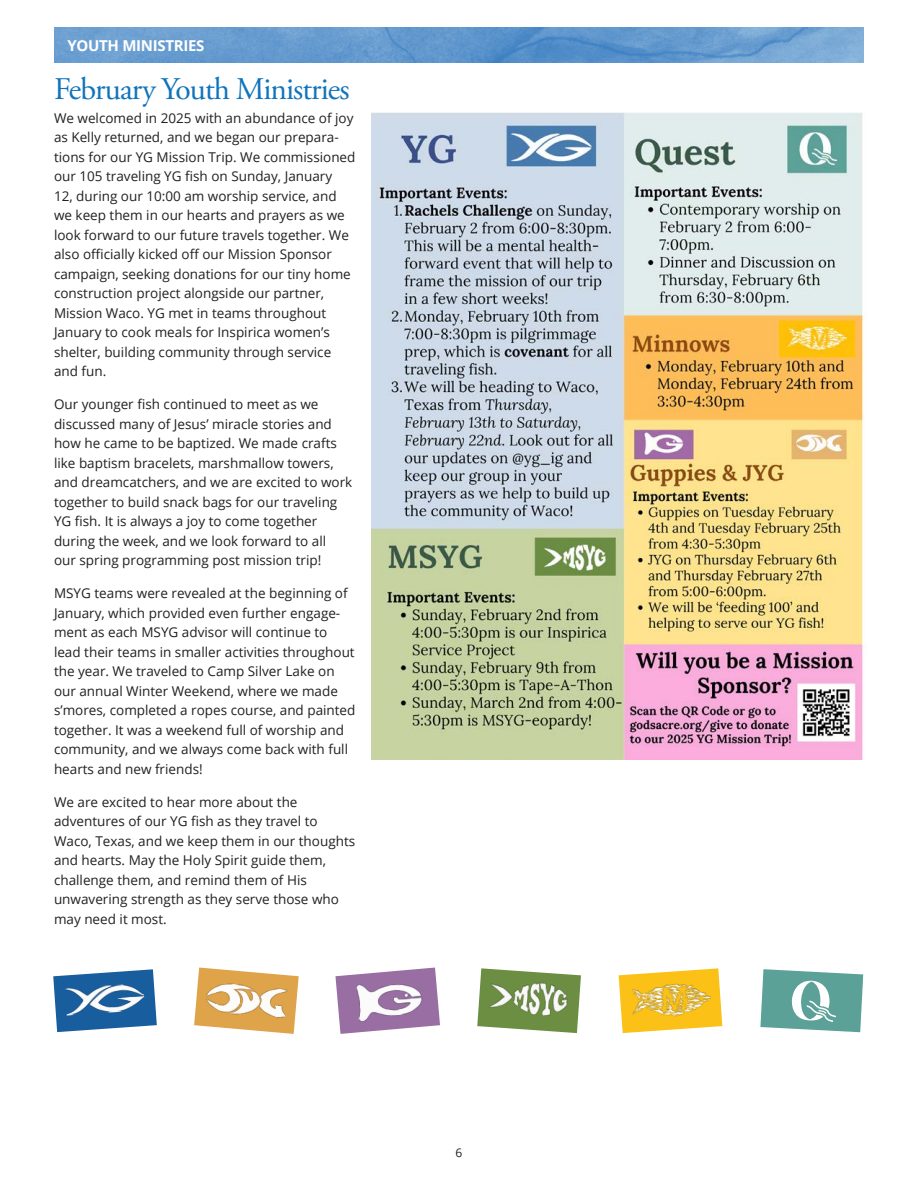
<style>
.page{position:relative;width:918px;height:1188px;background:#fff}
.page>*{position:absolute;margin:0;border:0;box-sizing:border-box;transform-origin:0 0}
._10_NEW_Head{font:31.5px "Adobe Garamond Pro";letter-spacing:-.03em;color:#1074bc}
._00_Section_Title{font:700 15px "Open Sans";letter-spacing:-.02em;color:#fff}
._50_NEW_Body{font:13.5px/19.5px "Open Sans";color:#231f20}
.t1{font:12px "Open Sans";color:#231f20}
</style>
<div class="page">
<svg style="left:54px;top:27px;width:810px;height:36px;background:#659bcf"></svg>
<img style="left:372px;top:112px;width:495px;height:647px">
<svg style="left:335px;top:968px;width:105px;height:66px"></svg>
<img style="left:356px;top:979px;width:69px;height:43px">
<svg style="left:619px;top:968px;width:103px;height:65px"></svg>
<img style="left:627px;top:977px;width:87px;height:44px">
<svg style="left:53px;top:969px;width:104px;height:63px"></svg>
<img style="left:65px;top:983px;width:80px;height:33px">
<svg style="left:760px;top:969px;width:103px;height:63px"></svg>
<svg style="left:194px;top:968px;width:105px;height:66px"></svg>
<img style="left:204px;top:979px;width:87px;height:43px">
<svg style="left:477px;top:968px;width:104px;height:65px"></svg>
<img style="left:488px;top:979px;width:82px;height:40px">
<p class="_00_Section_Title" style="left:68px;top:35px;width:138px">YOUTH MINISTRIES</p>
<p class="_10_NEW_Head" style="left:54px;top:70px;width:297px">February Youth Ministries</p>
<p class="_50_NEW_Body" style="left:54px;top:108px;width:303px">We welcomed in 2025 with an abundance of joy as Kelly returned, and we began our prepara&shy;tions for our YG Mission Trip. We commissioned our 105 traveling YG fish on Sunday, January<br>12, during our 10:00 am worship service, and we keep them in our hearts and prayers as we look forward to our future travels together. We also officially kicked off our Mission Sponsor campaign, seeking donations for our tiny home construction project alongside our partner, Mission Waco. YG met in teams throughout January to cook meals for Inspirica women’s shelter, building community through service and fun.</p>
<p class="_50_NEW_Body" style="left:54px;top:394px;width:300px">Our younger fish continued to meet as we discussed many of Jesus’ miracle stories and how he came to be baptized. We made crafts like baptism bracelets, marshmallow towers, and dreamcatchers, and we are excited to work together to build snack bags for our traveling YG fish. It is always a joy to come together during the week, and we look forward to all<br>our spring programming post mission trip!</p>
<p class="_50_NEW_Body" style="left:54px;top:583px;width:303px">MSYG teams were revealed at the beginning of January, which provided even further engage&shy;ment as each MSYG advisor will continue to lead their teams in smaller activities throughout the year. We traveled to Camp Silver Lake on our annual Winter Weekend, where we made s’mores, completed a ropes course, and painted together. It was a weekend full of worship and community, and we always come back with full hearts and new friends!</p>
<p class="_50_NEW_Body" style="left:54px;top:792px;width:303px">We are excited to hear more about the adventures of our YG fish as they travel to Waco, Texas, and we keep them in our thoughts and hearts. May the Holy Spirit guide them, challenge them, and remind them of His unwavering strength as they serve those who may need it most.</p>
<p class="t1" style="left:456px;top:1144px;width:8px">6</p>
</div>
